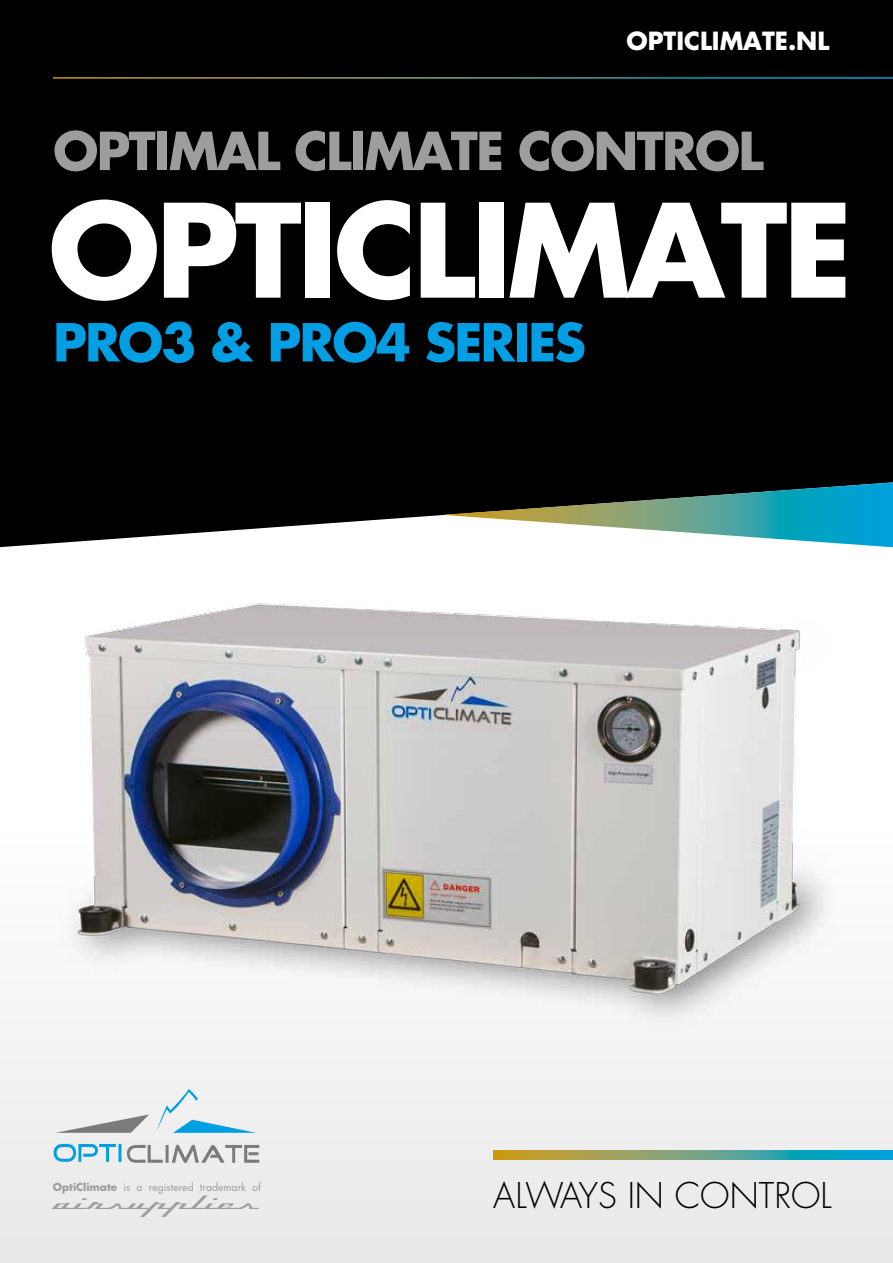
<style>
.page{position:relative;width:893px;height:1263px;background:#fff}
.page>*{position:absolute;margin:0;border:0;box-sizing:border-box;transform-origin:0 0}
.t1{font:700 126px "Futura Std";letter-spacing:-.035em;color:#fff}
.t2{font:700 51px "Futura Std";letter-spacing:-.035em;color:#9d9d9c}
.t3{font:700 51px "Futura Std";letter-spacing:-.035em;color:#009fe3}
.t4{font:300 34.5px "Futura Std";color:#000}
.t5{font:28.5px "Top Speed";color:#9d9d9c}
.t6{font:700 24px "Futura Std";color:#fff}
.t7{font:10.5px "Futura Std";color:#9d9d9c}
.s1{font-weight:700}
</style>
<div class="page">
<div style="left:0;top:825px;width:893px;height:438px;background:#efefef"></div>
<div style="left:0;top:0;width:893px;height:547px;background:#000"></div>
<svg style="left:493px;top:1150px;width:400px;height:10px;background:#67a181"></svg>
<hr style="left:53px;top:77px;width:840px;height:2px;background:#fff">
<img style="left:0;top:603px;width:872px;height:407px">
<svg style="left:53px;top:1143px;width:206px;height:20px"></svg>
<svg style="left:156px;top:1089px;width:100px;height:44px"></svg>
<svg style="left:56px;top:1114px;width:93px;height:19px"></svg>
<svg style="left:444px;top:482px;width:449px;height:65px"></svg>
<h3 class="t6" style="left:626px;top:25px;width:204px">OPTICLIMATE.NL</h3>
<h2 class="t2" style="left:53px;top:117px;width:712px">OPTIMAL CLIMATE CONTROL</h2>
<h1 class="t1" style="left:48px;top:167px;width:806px">OPTICLIMATE</h1>
<h2 class="t3" style="left:53px;top:308px;width:534px">PRO3 &amp; PRO4 SERIES</h2>
<p class="t7" style="left:53px;top:1180px;width:210px"><span class="s1">OptiClimate</span> is a registered trademark of</p>
<h3 class="t5" style="left:53px;top:1186px;width:208px">airSupplies</h3>
<h3 class="t4" style="left:493px;top:1174px;width:340px">ALWAYS IN CONTROL</h3>
</div>
